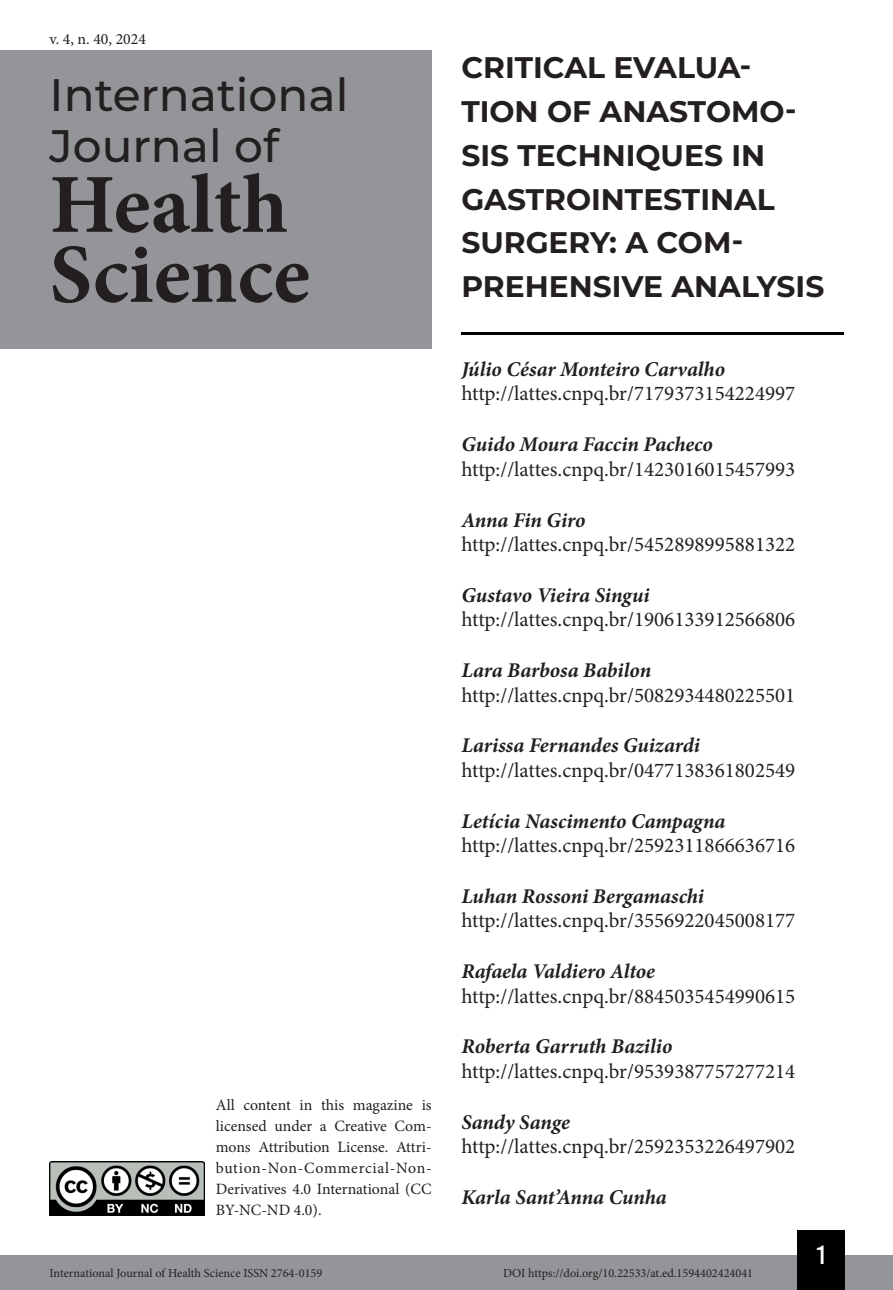
<style>
.page{position:relative;width:893px;height:1290px;background:#fff}
.page>*{position:absolute;margin:0;border:0;box-sizing:border-box;transform-origin:0 0}
.t1{font:700 84px/70px "Minion Pro";color:#231f20}
.t2{font:500 45.5px/50.8px "Montserrat";color:#231f20}
.Título_Artigo{font:700 29.75px/43.8px "Montserrat";color:#231f20}
.t3{font:26.25px "Bebas Kai";color:#fff}
.Infos_autor{font:21px "Minion Pro";color:#231f20}
.Autor{font:italic 700 21px "Minion Pro";letter-spacing:-.005em;color:#231f20}
.t4{font:15.75px/21px "Minion Pro";color:#231f20;text-align:justify}
.t5{font:12.25px "Minion Pro";color:#231f20}
</style>
<div class="page">
<div style="left:0;top:1255px;width:893px;height:35px;background:#939598"></div>
<div style="left:797px;top:1230px;width:48px;height:60px;background:#000"></div>
<img style="left:50px;top:1161px;width:154px;height:54px">
<div style="left:0;top:50px;width:432px;height:298px;background:#939598"></div>
<hr style="left:461px;top:332px;width:382px;height:3px;background:#000">
<p class="t4" style="left:50px;top:28px;width:98px">v. 4, n. 40, 2024</p>
<h2 class="t2" style="left:50px;top:68px;width:300px">International<br>Journal of</h2>
<h1 class="t1" style="left:50px;top:169px;width:262px">Health<br>Science</h1>
<p class="t4" style="left:216px;top:1095px;width:217px">All content in this magazine is licensed under a Creative Com&shy;mons Attribution License. Attri&shy;bution-Non-Commercial-Non-Derivatives 4.0 International (CC BY-NC-ND 4.0).</p>
<p class="Título_Artigo" style="left:461px;top:44px;width:364px">CRITICAL EVALUA-<br>TION OF ANASTOMO-<br>SIS TECHNIQUES IN<br>GASTROINTESTINAL<br>SURGERY: A COM-<br>PREHENSIVE ANALYSIS</p>
<p class="Autor" style="left:461px;top:354px;width:265px">Júlio César Monteiro Carvalho</p>
<p class="Infos_autor" style="left:461px;top:380px;width:335px">http://lattes.cnpq.br/7179373154224997</p>
<p class="Autor" style="left:461px;top:429px;width:253px">Guido Moura Faccin Pacheco</p>
<p class="Infos_autor" style="left:461px;top:455px;width:335px">http://lattes.cnpq.br/1423016015457993</p>
<p class="Autor" style="left:461px;top:505px;width:126px">Anna Fin Giro</p>
<p class="Infos_autor" style="left:461px;top:530px;width:335px">http://lattes.cnpq.br/5452898995881322</p>
<p class="Autor" style="left:461px;top:580px;width:190px">Gustavo Vieira Singui</p>
<p class="Infos_autor" style="left:461px;top:605px;width:335px">http://lattes.cnpq.br/1906133912566806</p>
<p class="Autor" style="left:461px;top:655px;width:191px">Lara Barbosa Babilon</p>
<p class="Infos_autor" style="left:461px;top:681px;width:335px">http://lattes.cnpq.br/5082934480225501</p>
<p class="Autor" style="left:461px;top:730px;width:240px">Larissa Fernandes Guizardi</p>
<p class="Infos_autor" style="left:461px;top:756px;width:335px">http://lattes.cnpq.br/0477138361802549</p>
<p class="Autor" style="left:461px;top:806px;width:266px">Letícia Nascimento Campagna</p>
<p class="Infos_autor" style="left:461px;top:831px;width:335px">http://lattes.cnpq.br/2592311866636716</p>
<p class="Autor" style="left:461px;top:881px;width:244px">Luhan Rossoni Bergamaschi</p>
<p class="Infos_autor" style="left:461px;top:906px;width:335px">http://lattes.cnpq.br/3556922045008177</p>
<p class="Autor" style="left:461px;top:956px;width:195px">Rafaela Valdiero Altoe</p>
<p class="Infos_autor" style="left:461px;top:982px;width:335px">http://lattes.cnpq.br/8845035454990615</p>
<p class="Autor" style="left:461px;top:1031px;width:212px">Roberta Garruth Bazilio</p>
<p class="Infos_autor" style="left:461px;top:1057px;width:335px">http://lattes.cnpq.br/9539387757277214</p>
<p class="Autor" style="left:461px;top:1107px;width:110px">Sandy Sange</p>
<p class="Infos_autor" style="left:461px;top:1132px;width:335px">http://lattes.cnpq.br/2592353226497902</p>
<p class="Autor" style="left:461px;top:1182px;width:207px">Karla Sant’Anna Cunha</p>
<p class="t3" style="left:817px;top:1241px;width:10px">1</p>
<p class="t5" style="left:50px;top:1265px;width:274px">International Journal of Health Science ISSN 2764-0159</p>
<p class="t5" style="left:503px;top:1265px;width:252px">DOI https://doi.org/10.22533/at.ed.1594402424041</p>
</div>
